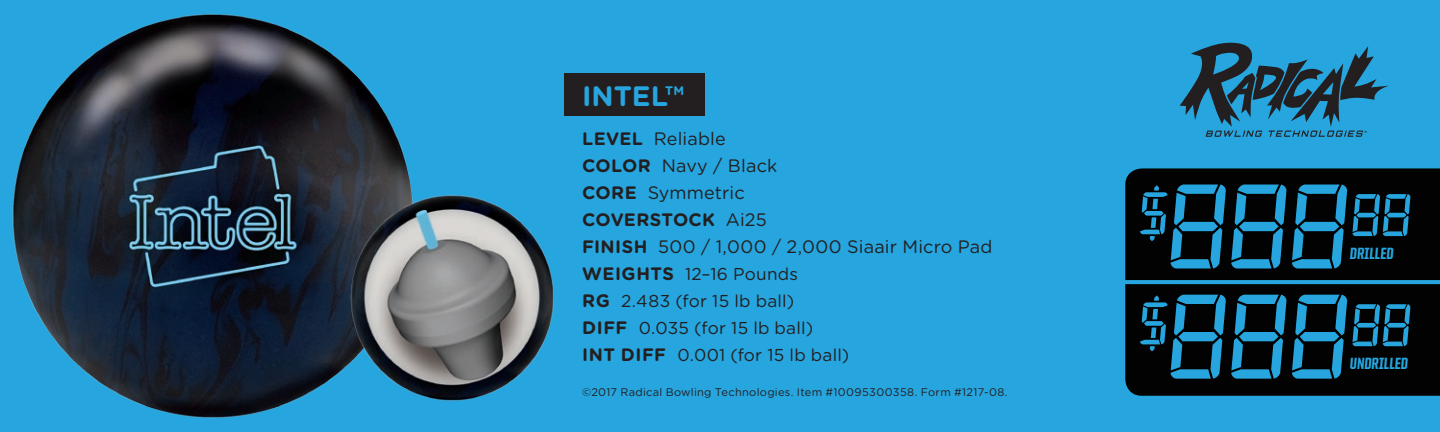
<style>
.page{position:relative;width:1440px;height:432px;background:#26a5de}
.page>*{position:absolute;margin:0;border:0;box-sizing:border-box;transform-origin:0 0}
.Ball_Poster_Specific{font:700 28.2px "Gotham Rounded";color:#26a5de}
.Ball_Poster_Specific-2{font:18px "Gotham Rounded";letter-spacing:.01em;color:#231f20}
.Ball_Poster_Specific-3{font:700 18px "Gotham Rounded";letter-spacing:.015em;color:#231f20}
.t1{font:17.2px "Gotham Rounded";letter-spacing:.015em;color:#231f20}
.DV8_Ball_Chart_Body{font:800 16.4px "United Sans Cond";color:#26a5de}
.t2{font:11px "Gotham Rounded";letter-spacing:.025em;color:#231f20}
.s1{font-weight:700}
.s2{font-weight:400}
.s3{font-weight:700;font-size:18px}
</style>
<div class="page">
<img style="left:12px;top:13px;width:400px;height:405px">
<img style="left:335px;top:189px;width:219px;height:221px">
<div style="left:564px;top:74px;width:140px;height:42px;background:#231f20"></div>
<svg style="left:1180px;top:42px;width:209px;height:95px"></svg>
<div style="left:1125px;top:168px;width:315px;height:112px;background:#010201"></div>
<svg style="left:1125px;top:284px;width:315px;height:112px;background:#010505"></svg>
<svg style="left:1137px;top:185px;width:275px;height:84px"></svg>
<svg style="left:1137px;top:295px;width:275px;height:84px"></svg>
<p class="Ball_Poster_Specific" style="left:582px;top:75px;width:104px">INTEL™</p>
<p class="Ball_Poster_Specific-2" style="left:582px;top:126px;width:145px"><span class="s1">LEVEL</span> Reliable</p>
<p class="Ball_Poster_Specific-2" style="left:582px;top:153px;width:197px"><span class="s1">COLOR</span> Navy / Black</p>
<p class="Ball_Poster_Specific-2" style="left:582px;top:180px;width:164px"><span class="s1">CORE</span> Symmetric</p>
<p class="Ball_Poster_Specific-3" style="left:582px;top:206px;width:186px">COVERSTOCK <span class="s2">Ai25</span></p>
<p class="Ball_Poster_Specific-2" style="left:582px;top:234px;width:412px"><span class="s1">FINISH</span> 500 / 1,000 / 2,000 Siaair Micro Pad</p>
<p class="t1" style="left:582px;top:262px;width:217px"><span class="s3">WEIGHTS</span> 12–16 Pounds</p>
<p class="t1" style="left:582px;top:289px;width:213px"><span class="s3">RG</span> 2.483 (for 15 lb ball)</p>
<p class="t1" style="left:582px;top:316px;width:232px"><span class="s3">DIFF</span> 0.035 (for 15 lb ball)</p>
<p class="t1" style="left:582px;top:343px;width:269px"><span class="s3">INT DIFF</span> 0.001 (for 15 lb ball)</p>
<p class="t2" style="left:582px;top:384px;width:427px">©2017 Radical Bowling Technologies. Item #10095300358. Form #1217-08.</p>
<p class="DV8_Ball_Chart_Body" style="left:1350px;top:245px;width:47px">DRILLED</p>
<p class="DV8_Ball_Chart_Body" style="left:1350px;top:355px;width:61px">UNDRILLED</p>
</div>
